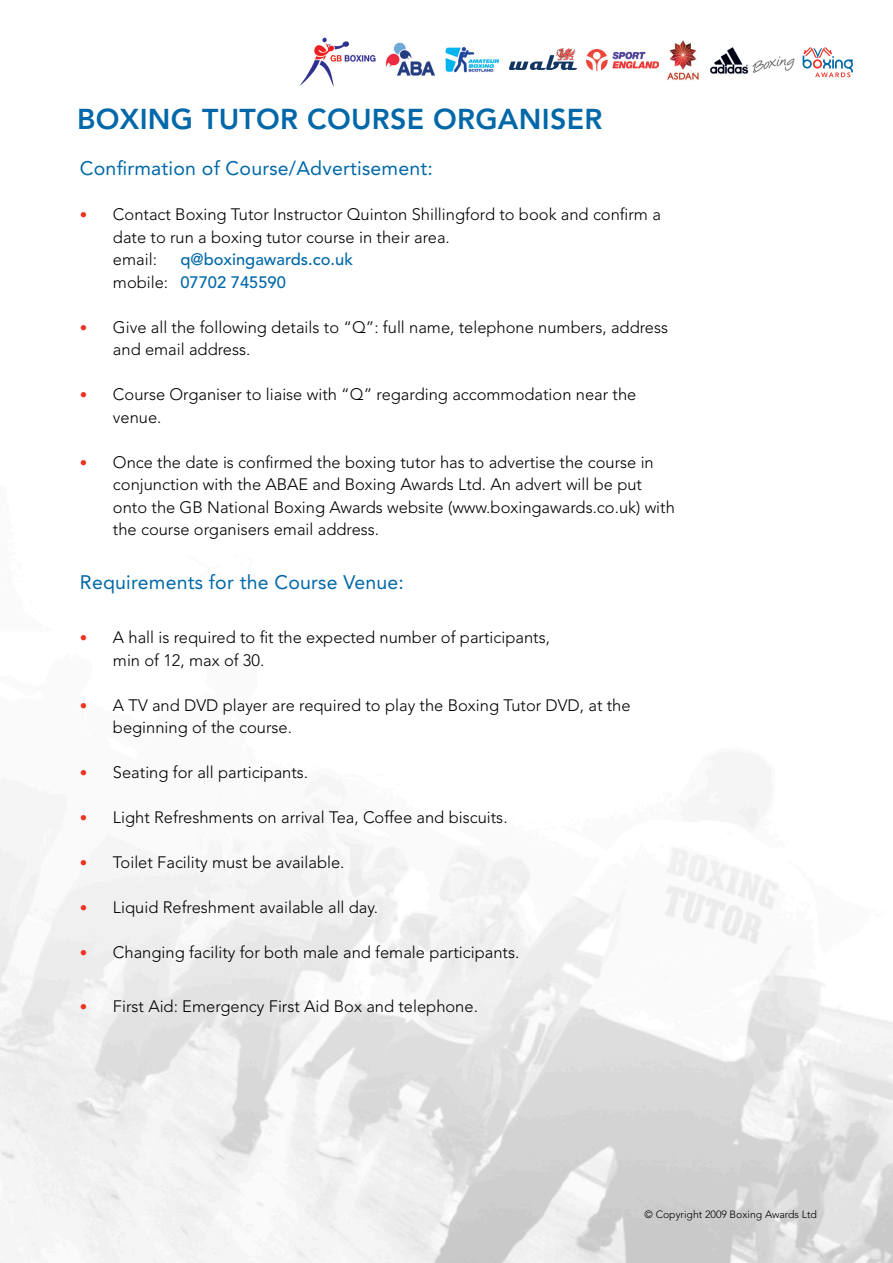
<style>
.page{position:relative;width:893px;height:1263px;background:#fff}
.page>*{position:absolute;margin:0;border:0;box-sizing:border-box;transform-origin:0 0}
.t1{font:800 28.5px "Avenir LT Std";letter-spacing:.01em;color:#0068a9}
.Paragraph_Style_1{font:19.5px "Avenir LT Std";letter-spacing:.01em;color:#0068a9}
.Paragraph_Style_1-2{font:300 16.5px/22.5px "Avenir LT Std";color:#000}
.Paragraph_Style_1-3{font:500 16.5px "Avenir LT Std";color:#0068a9}
.Paragraph_Style_1-4{font:300 10.5px "Avenir LT Std";color:#000}
.s1{font-size:15px;color:#ef3122}
.s2{font-weight:300;color:#000}
</style>
<div class="page">
<img style="left:0;top:42px;width:893px;height:1221px">
<img style="left:587px;top:49px;width:72px;height:22px">
<img style="left:664px;top:40px;width:38px;height:40px">
<img style="left:710px;top:47px;width:88px;height:29px">
<svg style="left:803px;top:47px;width:50px;height:30px"></svg>
<img style="left:440px;top:44px;width:62px;height:33px">
<svg style="left:509px;top:48px;width:68px;height:22px"></svg>
<img style="left:376px;top:43px;width:62px;height:38px">
<img style="left:299px;top:37px;width:76px;height:50px">
<p class="t1" style="left:77px;top:102px;width:527px">BOXING TUTOR COURSE ORGANISER</p>
<p class="Paragraph_Style_1" style="left:80px;top:157px;width:354px">Confirmation of Course/Advertisement:</p>
<p class="Paragraph_Style_1-2" style="left:113px;top:203px;width:549px;text-indent:-33px"><span class="s1">•</span> Contact Boxing Tutor Instructor Quinton Shillingford to book and confirm a date to run a boxing tutor course in their area.</p>
<p class="Paragraph_Style_1-2" style="left:113px;top:248px;width:46px">email:</p>
<p class="Paragraph_Style_1-3" style="left:180px;top:250px;width:174px">q@boxingawards.co.uk</p>
<p class="Paragraph_Style_1-3" style="left:113px;top:273px;width:175px"><span class="s2">mobile:</span> 07702 745590</p>
<p class="Paragraph_Style_1-2" style="left:113px;top:316px;width:557px;text-indent:-33px"><span class="s1">•</span> Give all the following details to “Q”: full name, telephone numbers, address and email address.</p>
<p class="Paragraph_Style_1-2" style="left:113px;top:383px;width:525px;text-indent:-33px"><span class="s1">•</span> Course Organiser to liaise with “Q” regarding accommodation near the venue.</p>
<p class="Paragraph_Style_1-2" style="left:113px;top:451px;width:563px;text-indent:-33px"><span class="s1">•</span> Once the date is confirmed the boxing tutor has to advertise the course in conjunction with the ABAE and Boxing Awards Ltd. An advert will be put onto the GB National Boxing Awards website (www.boxingawards.co.uk) with the course organisers email address.</p>
<p class="Paragraph_Style_1" style="left:80px;top:571px;width:326px">Requirements for the Course Venue:</p>
<p class="Paragraph_Style_1-2" style="left:80px;top:626px;width:472px"><span class="s1">•</span> A hall is required to fit the expected number of participants,</p>
<p class="Paragraph_Style_1-2" style="left:113px;top:649px;width:153px">min of 12, max of 30.</p>
<p class="Paragraph_Style_1-2" style="left:113px;top:694px;width:519px;text-indent:-33px"><span class="s1">•</span> A TV and DVD player are required to play the Boxing Tutor DVD, at the beginning of the course.</p>
<p class="Paragraph_Style_1-2" style="left:80px;top:761px;width:230px"><span class="s1">•</span> Seating for all participants.</p>
<p class="Paragraph_Style_1-2" style="left:80px;top:806px;width:429px"><span class="s1">•</span> Light Refreshments on arrival Tea, Coffee and biscuits.</p>
<p class="Paragraph_Style_1-2" style="left:80px;top:851px;width:266px"><span class="s1">•</span> Toilet Facility must be available.</p>
<p class="Paragraph_Style_1-2" style="left:80px;top:896px;width:299px"><span class="s1">•</span> Liquid Refreshment available all day.</p>
<p class="Paragraph_Style_1-2" style="left:80px;top:941px;width:441px"><span class="s1">•</span> Changing facility for both male and female participants.</p>
<p class="Paragraph_Style_1-2" style="left:80px;top:995px;width:399px"><span class="s1">•</span> First Aid: Emergency First Aid Box and telephone.</p>
<p class="Paragraph_Style_1-4" style="left:644px;top:1208px;width:174px">© Copyright 2009 Boxing Awards Ltd</p>
</div>
